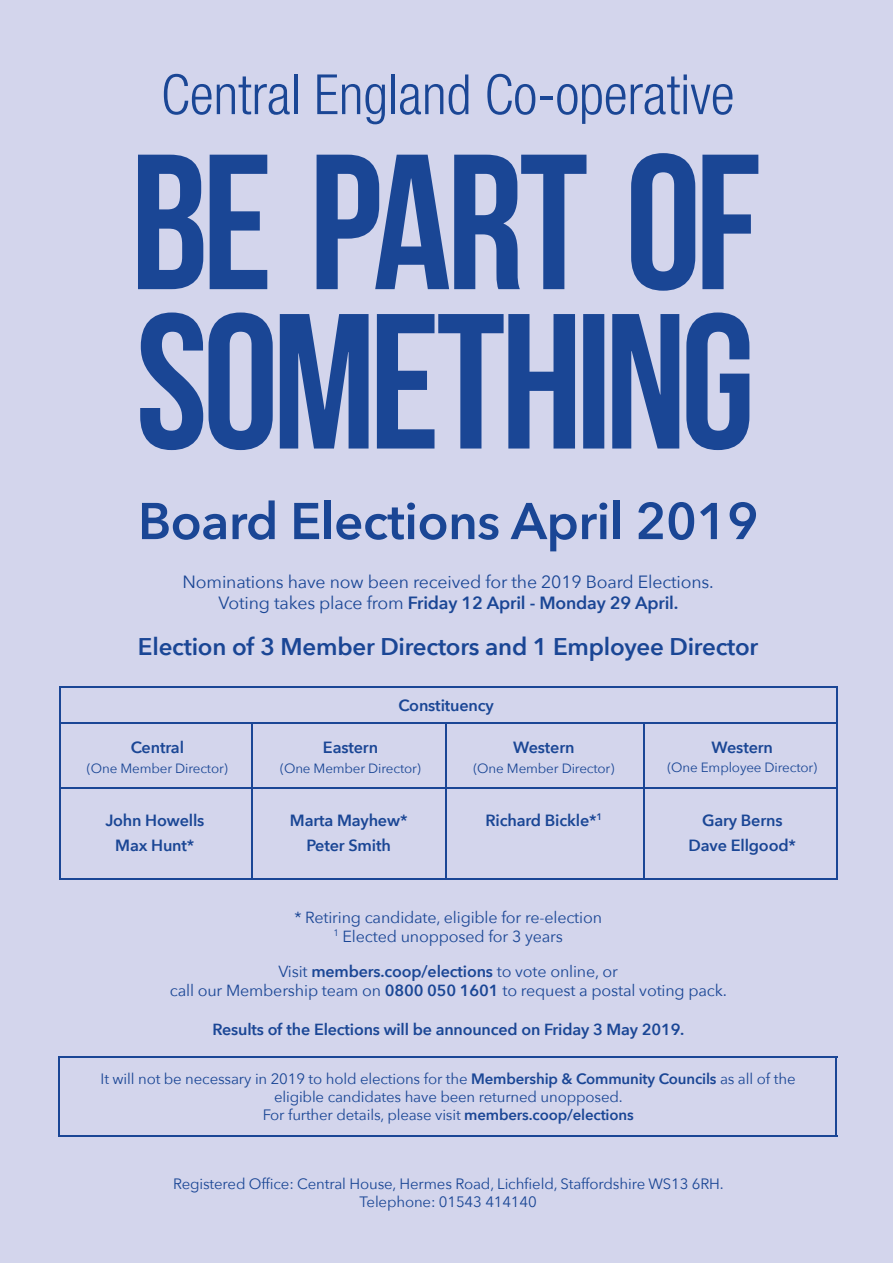
<style>
.page{position:relative;width:893px;height:1263px;background:#d3d5ec}
.page>*{position:absolute;margin:0;border:0;box-sizing:border-box;transform-origin:0 0}
.t1{font:600 51.15px "Avenir Next";letter-spacing:-.01em;color:#1a4695}
.t2{font:600 24.15px "Avenir Next";letter-spacing:-.01em;color:#1a4695}
.t3{font:17.7px/21.1px "Avenir Next";letter-spacing:-.01em;color:#1a4695;text-align:center}
.t4{font:600 16.2px/25px "Avenir Next";letter-spacing:-.01em;color:#1a4695;text-align:center}
.t5{font:16.05px/19.4px "Avenir Next";letter-spacing:-.01em;color:#1a4695;text-align:center}
.t6{font:600 16.05px "Avenir Next";letter-spacing:-.01em;color:#1a4695}
.t7{font:15px/18px "Avenir Next";letter-spacing:-.01em;color:#1a4695;text-align:center}
.t8{font:13.35px "Avenir Next";letter-spacing:-.01em;color:#1a4695}
.s1{font-weight:600}
</style>
<div class="page">
<svg style="left:140px;top:312px;width:609px;height:138px;fill:#1a4695"></svg>
<svg style="left:138px;top:153px;width:620px;height:138px"></svg>
<svg style="left:164px;top:74px;width:126px;height:41px"></svg>
<hr style="left:294px;top:74px;width:3px;height:40px;background:#1a4695">
<svg style="left:317px;top:74px;width:68px;height:50px"></svg>
<hr style="left:392px;top:74px;width:3px;height:40px;background:#1a4695">
<svg style="left:400px;top:84px;width:43px;height:31px"></svg>
<svg style="left:449px;top:74px;width:19px;height:41px"></svg>
<svg style="left:487px;top:74px;width:138px;height:50px"></svg>
<svg style="left:631px;top:74px;width:101px;height:41px"></svg>
<hr style="left:58px;top:1056px;width:779px;height:2px;background:#1a4695">
<hr style="left:58px;top:1135px;width:779px;height:2px;background:#1a4695">
<hr style="left:58px;top:1058px;width:2px;height:79px;background:#1a4695">
<hr style="left:836px;top:1058px;width:1px;height:79px;background:#1a4695">
<hr style="left:59px;top:722px;width:778px;height:1px;background:#1a4695">
<hr style="left:59px;top:686px;width:778px;height:1px;background:#1a4695">
<hr style="left:59px;top:788px;width:778px;height:1px;background:#1a4695">
<hr style="left:59px;top:878px;width:778px;height:2px;background:#1a4695">
<hr style="left:252px;top:723px;width:1px;height:157px;background:#1a4695">
<hr style="left:59px;top:687px;width:1px;height:193px;background:#1a4695">
<hr style="left:643px;top:723px;width:2px;height:156px;background:#1a4695">
<hr style="left:836px;top:687px;width:1px;height:193px;background:#1a4695">
<hr style="left:446px;top:723px;width:1px;height:156px;background:#1a4695">
<h1 class="t1" style="left:138px;top:477px;width:622px">Board Elections April 2019</h1>
<p class="t3" style="left:183px;top:571px;width:533px">Nominations have now been received for the 2019 Board Elections.<br>Voting takes place from <span class="s1">Friday 12 April - Monday 29 April.</span></p>
<h2 class="t2" style="left:138px;top:626px;width:622px">Election of 3 Member Directors and 1 Employee Director</h2>
<p class="t4" style="left:131px;top:734px;width:55px">Central</p>
<p class="t8" style="left:87px;top:760px;width:142px">(One Member Director)</p>
<p class="t4" style="left:398px;top:692px;width:97px">Constituency</p>
<p class="t4" style="left:323px;top:735px;width:57px">Eastern</p>
<p class="t8" style="left:280px;top:760px;width:142px">(One Member Director)</p>
<p class="t4" style="left:513px;top:735px;width:63px">Western</p>
<p class="t8" style="left:473px;top:760px;width:142px">(One Member Director)</p>
<p class="t4" style="left:712px;top:735px;width:63px">Western</p>
<p class="t8" style="left:667px;top:759px;width:151px">(One Employee Director)</p>
<p class="t4" style="left:105px;top:807px;width:101px">John Howells<br>Max Hunt*</p>
<p class="t4" style="left:290px;top:807px;width:119px">Marta Mayhew*<br>Peter Smith</p>
<p class="t4" style="left:485px;top:807px;width:118px">Richard Bickle*<sup>1</sup></p>
<p class="t4" style="left:689px;top:807px;width:109px">Gary Berns<br>Dave Ellgood*</p>
<p class="t5" style="left:294px;top:907px;width:309px">* Retiring candidate, eligible for re-election<br><sup>1</sup> Elected unopposed for 3 years</p>
<p class="t5" style="left:170px;top:961px;width:559px">Visit <span class="s1">members.coop/elections</span> to vote online, or<br>call our Membership team on <span class="s1">0800 050 1601</span> to request a postal voting pack.</p>
<p class="t6" style="left:212px;top:1015px;width:474px">Results of the Elections will be announced on Friday 3 May 2019.</p>
<p class="t7" style="left:101px;top:1069px;width:697px">It will not be necessary in 2019 to hold elections for the <span class="s1">Membership &amp; Community Councils</span> as all of the eligible candidates have been returned unopposed.<br>For further details, please visit <span class="s1">members.coop/elections</span></p>
<p class="t7" style="left:173px;top:1175px;width:552px">Registered Office: Central House, Hermes Road, Lichfield, Staffordshire WS13 6RH.<br>Telephone: 01543 414140</p>
</div>
